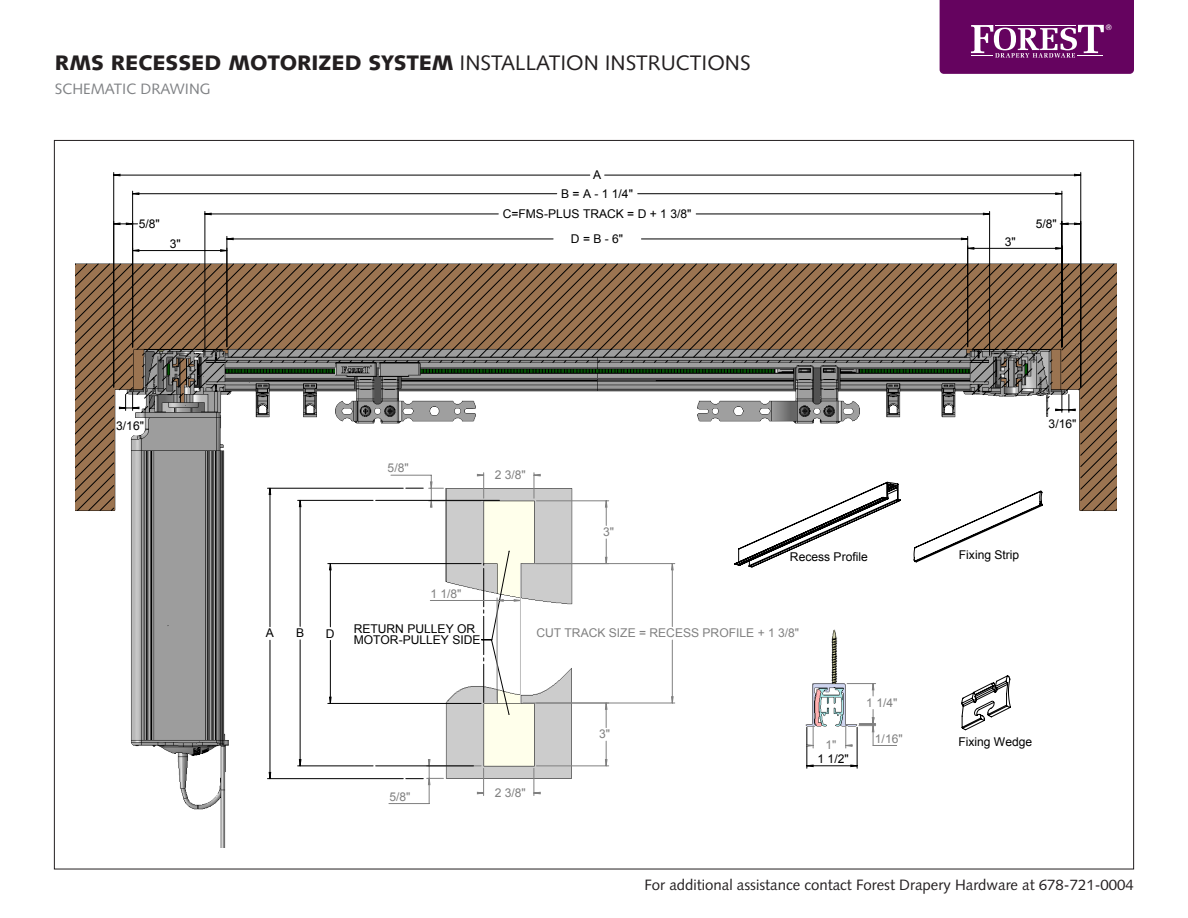
<style>
.page{position:relative;width:1188px;height:918px;background:#fff}
.page>*{position:absolute;margin:0;border:0;box-sizing:border-box;transform-origin:0 0}
.t1{font:900 21px "Syntax";color:#231f20}
.t2{font:15px "Syntax";color:#231f20}
.t3{font:15px "Syntax";color:#808285}
.t4{font:12.15px/19.5px "Arial";color:#000}
.t5{font:12.15px "Arial";color:#808080}
.t6{font:7.5px "Helvetica Neue";color:#fff}
.s1{font-weight:400}
</style>
<div class="page">
<svg style="left:940px;top:0;width:194px;height:74px;background:#761f71"></svg>
<img style="left:131px;top:250px;width:950px;height:598px">
<svg style="left:113px;top:172px;width:315px;height:543px"></svg>
<hr style="left:536px;top:766px;width:73px;height:1px;background:#808080">
<hr style="left:389px;top:803px;width:40px;height:1px;background:#808080">
<svg style="left:406px;top:760px;width:37px;height:44px"></svg>
<hr style="left:328px;top:563px;width:153px;height:1px;background:#000">
<hr style="left:328px;top:703px;width:153px;height:1px;background:#000">
<hr style="left:376px;top:766px;width:97px;height:1px;background:#000">
<hr style="left:298px;top:766px;width:75px;height:1px;background:#000">
<hr style="left:267px;top:778px;width:136px;height:1px;background:#000">
<hr style="left:523px;top:563px;width:152px;height:1px;background:#808080">
<hr style="left:523px;top:703px;width:152px;height:1px;background:#808080">
<hr style="left:76px;top:154px;width:1041px;height:1px;background:#c0c0c0">
<hr style="left:76px;top:855px;width:1041px;height:1px;background:#c0c0c0">
<hr style="left:1125px;top:154px;width:1px;height:694px;background:#c0c0c0">
<hr style="left:76px;top:154px;width:1px;height:694px;background:#c0c0c0">
<hr style="left:113px;top:173px;width:1px;height:214px;background:#000">
<hr style="left:1081px;top:173px;width:1px;height:214px;background:#000">
<hr style="left:807px;top:727px;width:1px;height:41px;background:#000">
<hr style="left:857px;top:727px;width:1px;height:41px;background:#000">
<svg style="left:428px;top:511px;width:179px;height:274px"></svg>
<svg style="left:477px;top:768px;width:64px;height:28px"></svg>
<svg style="left:269px;top:511px;width:63px;height:268px"></svg>
<svg style="left:497px;top:551px;width:24px;height:164px"></svg>
<svg style="left:671px;top:563px;width:3px;height:141px"></svg>
<svg style="left:114px;top:174px;width:967px;height:75px"></svg>
<svg style="left:806px;top:765px;width:52px;height:2px"></svg>
<svg style="left:114px;top:213px;width:961px;height:50px"></svg>
<svg style="left:806px;top:683px;width:91px;height:65px"></svg>
<svg style="left:734px;top:511px;width:167px;height:56px"></svg>
<svg style="left:961px;top:675px;width:50px;height:55px"></svg>
<svg style="left:914px;top:511px;width:129px;height:51px"></svg>
<svg style="left:76px;top:263px;width:1041px;height:248px"></svg>
<p class="t1" style="left:55px;top:50px;width:697px">RMS RECESSED MOTORIZED SYSTEM <span class="s1">INSTALLATION INSTRUCTIONS</span></p>
<p class="t3" style="left:55px;top:80px;width:157px">SCHEMATIC DRAWING</p>
<p class="t4" style="left:503px;top:165px;width:190px;text-align:center">A<br>B = A - 1 1/4"<br>C=FMS-PLUS TRACK = D + 1 3/8"</p>
<p class="t4" style="left:571px;top:229px;width:54px">D = B - 6"</p>
<p class="t4" style="left:139px;top:214px;width:23px">5/8"</p>
<p class="t4" style="left:1036px;top:214px;width:23px">5/8"</p>
<p class="t4" style="left:170px;top:234px;width:13px">3"</p>
<p class="t4" style="left:1005px;top:232px;width:13px">3"</p>
<p class="t6" style="left:1106px;top:22px;width:7px">®</p>
<p class="t4" style="left:116px;top:416px;width:29px">3/16"</p>
<p class="t4" style="left:1049px;top:414px;width:29px">3/16"</p>
<p class="t4" style="left:266px;top:624px;width:10px">A</p>
<p class="t4" style="left:296px;top:623px;width:10px">B</p>
<p class="t5" style="left:388px;top:460px;width:23px">5/8"</p>
<p class="t5" style="left:495px;top:467px;width:33px">2 3/8"</p>
<p class="t5" style="left:430px;top:585px;width:33px">1 1/8"</p>
<p class="t4" style="left:326px;top:624px;width:10px">D</p>
<p class="t4" style="left:354px;top:623px;width:128px;line-height:11.4px">RETURN PULLEY OR<br>MOTOR-PULLEY SIDE</p>
<p class="t5" style="left:603px;top:524px;width:13px">3"</p>
<p class="t4" style="left:790px;top:547px;width:79px">Recess Profile</p>
<p class="t5" style="left:536px;top:625px;width:264px">CUT TRACK SIZE = RECESS PROFILE + 1 3/8"</p>
<p class="t5" style="left:389px;top:789px;width:23px">5/8"</p>
<p class="t5" style="left:495px;top:785px;width:33px">2 3/8"</p>
<p class="t5" style="left:599px;top:726px;width:13px">3"</p>
<p class="t5" style="left:825px;top:737px;width:13px">1"</p>
<p class="t4" style="left:818px;top:749px;width:33px">1 1/2"</p>
<p class="t5" style="left:866px;top:695px;width:33px">1 1/4"</p>
<p class="t5" style="left:875px;top:731px;width:29px">1/16"</p>
<p class="t4" style="left:959px;top:545px;width:62px">Fixing Strip</p>
<p class="t4" style="left:958px;top:732px;width:75px">Fixing Wedge</p>
<p class="t2" style="left:644px;top:876px;width:491px">For additional assistance contact Forest Drapery Hardware at 678-721-0004</p>
</div>
